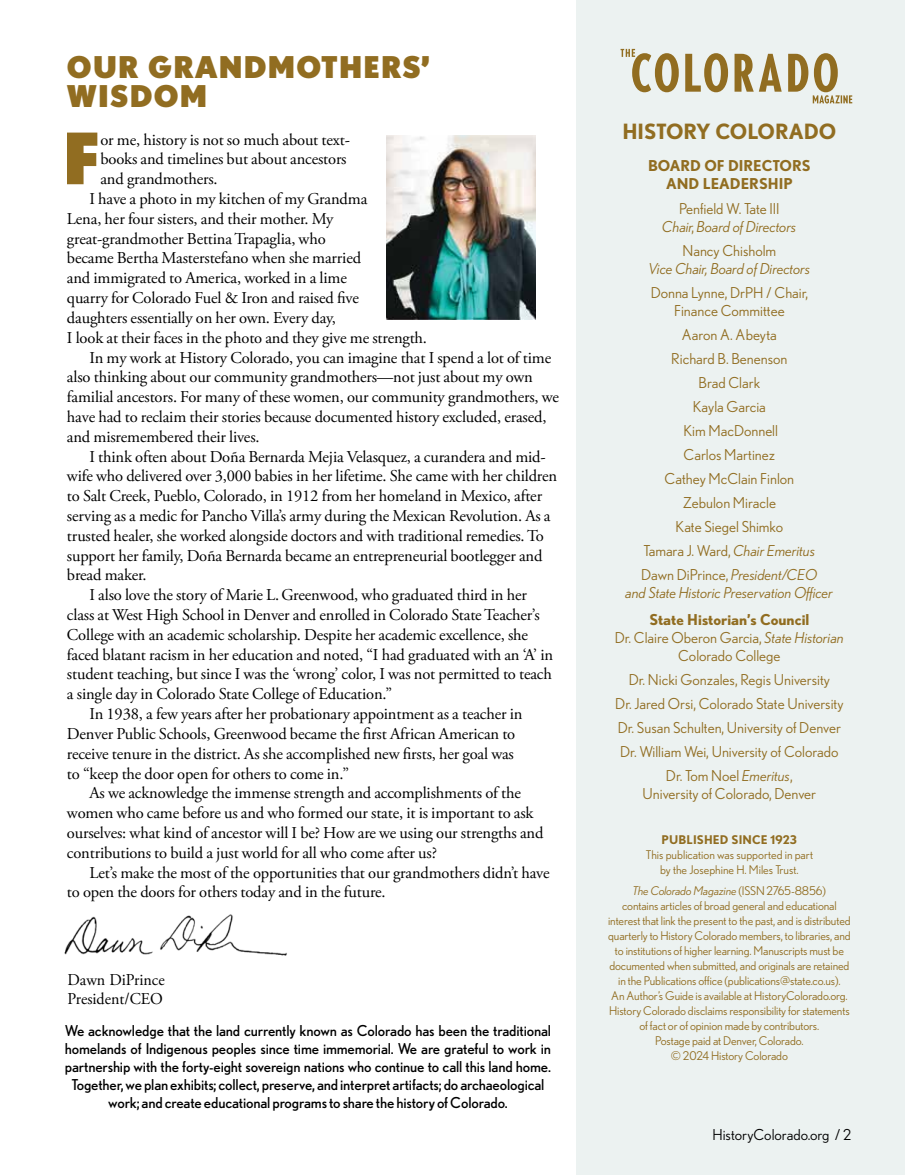
<style>
.page{position:relative;width:905px;height:1175px;background:#fff}
.page>*{position:absolute;margin:0;border:0;box-sizing:border-box;transform-origin:0 0}
.t1{font:900 70.8px "Nobel";color:#916d21}
.t2{font:900 30px/28.5px "Nobel";letter-spacing:.04em;color:#916d21}
.t3{font:700 21px "Nobel";color:#916d21}
.t4{font:16.5px/19.8px "Adobe Garamond Pro";letter-spacing:-.01em;color:#000}
.t5{font:15px/24px "Nobel";color:#916d21;text-align:center}
.t6{font:15px/18px "Nobel";letter-spacing:-.01em;color:#000;text-align:center}
.t7{font:italic 15px/18px "Nobel";color:#916d21;text-align:center}
.t8{font:700 15px/18px "Nobel";color:#916d21;text-align:center}
.t9{font:15px "Nobel";color:#000}
.t10{font:12px/15px "Nobel";letter-spacing:-.01em;color:#916d21;text-align:center}
.t11{font:700 12px "Nobel";letter-spacing:.01em;color:#916d21}
.s1{font-style:normal}
.s2{font-style:italic}
.s3{font-weight:700}
</style>
<div class="page">
<div style="left:577px;top:0;width:327px;height:1174px;background:#ecf2f1"></div>
<svg style="left:620px;top:49px;width:232px;height:54px"></svg>
<img style="left:387px;top:135px;width:148px;height:184px">
<img style="left:64px;top:914px;width:223px;height:42px">
<h2 class="t2" style="left:67px;top:52px;width:364px">OUR GRANDMOTHERS’<br>WISDOM</h2>
<h1 class="t1" style="left:63px;top:115px;width:39px">F</h1>
<p class="t4" style="left:100px;top:130px;width:251px">or me, history is not so much about text-</p>
<p class="t4" style="left:100px;top:150px;width:248px">books and timelines but about ancestors</p>
<p class="t4" style="left:100px;top:170px;width:119px">and grandmothers.</p>
<p class="t4" style="left:89px;top:189px;width:279px">I have a photo in my kitchen of my Grandma</p>
<p class="t4" style="left:67px;top:209px;width:268px">Lena, her four sisters, and their mother. My</p>
<p class="t4" style="left:67px;top:229px;width:260px">great-grandmother Bettina Trapaglia, who</p>
<p class="t4" style="left:67px;top:249px;width:295px">became Bertha Masterstefano when she married</p>
<p class="t4" style="left:67px;top:269px;width:281px">and immigrated to America, worked in a lime</p>
<p class="t4" style="left:67px;top:288px;width:293px">quarry for Colorado Fuel &amp; Iron and raised five</p>
<p class="t4" style="left:67px;top:308px;width:270px">daughters essentially on her own. Every day,</p>
<p class="t4" style="left:67px;top:328px;width:361px">I look at their faces in the photo and they give me strength.</p>
<p class="t4" style="left:89px;top:348px;width:463px">In my work at History Colorado, you can imagine that I spend a lot of time</p>
<p class="t4" style="left:67px;top:368px;width:467px">also thinking about our community grandmothers—not just about my own</p>
<p class="t4" style="left:67px;top:387px;width:493px">familial ancestors. For many of these women, our community grandmothers, we</p>
<p class="t4" style="left:67px;top:407px;width:481px">have had to reclaim their stories because documented history excluded, erased,</p>
<p class="t4" style="left:67px;top:427px;width:194px">and misremembered their lives.</p>
<p class="t4" style="left:89px;top:447px;width:458px">I think often about Doña Bernarda Mejia Velasquez, a curandera and mid-</p>
<p class="t4" style="left:67px;top:467px;width:491px">wife who delivered over 3,000 babies in her lifetime. She came with her children</p>
<p class="t4" style="left:67px;top:486px;width:476px">to Salt Creek, Pueblo, Colorado, in 1912 from her homeland in Mexico, after</p>
<p class="t4" style="left:67px;top:506px;width:485px">serving as a medic for Pancho Villa’s army during the Mexican Revolution. As a</p>
<p class="t4" style="left:67px;top:526px;width:478px">trusted healer, she worked alongside doctors and with traditional remedies. To</p>
<p class="t4" style="left:67px;top:546px;width:477px">support her family, Doña Bernarda became an entrepreneurial bootlegger and</p>
<p class="t4" style="left:67px;top:566px;width:81px">bread maker.</p>
<p class="t4" style="left:89px;top:585px;width:439px">I also love the story of Marie L. Greenwood, who graduated third in her</p>
<p class="t4" style="left:67px;top:605px;width:474px">class at West High School in Denver and enrolled in Colorado State Teacher’s</p>
<p class="t4" style="left:67px;top:625px;width:462px">College with an academic scholarship. Despite her academic excellence, she</p>
<p class="t4" style="left:67px;top:645px;width:487px">faced blatant racism in her education and noted, “I had graduated with an ‘A’ in</p>
<p class="t4" style="left:67px;top:665px;width:486px">student teaching, but since I was the ‘wrong’ color, I was not permitted to teach</p>
<p class="t4" style="left:67px;top:684px;width:327px">a single day in Colorado State College of Education.”</p>
<p class="t4" style="left:89px;top:704px;width:434px">In 1938, a few years after her probationary appointment as a teacher in</p>
<p class="t4" style="left:67px;top:724px;width:450px">Denver Public Schools, Greenwood became the first African American to</p>
<p class="t4" style="left:67px;top:744px;width:448px">receive tenure in the district. As she accomplished new firsts, her goal was</p>
<p class="t4" style="left:67px;top:764px;width:283px">to “keep the door open for others to come in.”</p>
<p class="t4" style="left:89px;top:783px;width:433px">As we acknowledge the immense strength and accomplishments of the</p>
<p class="t4" style="left:67px;top:803px;width:468px">women who came before us and who formed our state, it is important to ask</p>
<p class="t4" style="left:67px;top:823px;width:478px">ourselves: what kind of ancestor will I be? How are we using our strengths and</p>
<p class="t4" style="left:67px;top:843px;width:371px">contributions to build a just world for all who come after us?</p>
<p class="t4" style="left:89px;top:863px;width:461px">Let’s make the most of the opportunities that our grandmothers didn’t have</p>
<p class="t4" style="left:67px;top:882px;width:320px">to open the doors for others today and in the future.</p>
<p class="t4" style="left:68px;top:970px;width:99px">Dawn DiPrince<br>President/CEO</p>
<p class="t6" style="left:65px;top:1021px;width:487px">We acknowledge that the land currently known as Colorado has been the traditional homelands of Indigenous peoples since time immemorial. We are grateful to work in partnership with the forty-eight sovereign nations who continue to call this land home.<br>Together, we plan exhibits; collect, preserve, and interpret artifacts; do archaeological work; and create educational programs to share the history of Colorado.</p>
<p class="t3" style="left:622px;top:119px;width:215px">HISTORY COLORADO</p>
<p class="t8" style="left:648px;top:156px;width:164px">BOARD OF DIRECTORS<br>AND LEADERSHIP</p>
<p class="t7" style="left:662px;top:199px;width:136px"><span class="s1">Penfield W. Tate III<br></span>Chair<span class="s1">,</span> Board of Directors</p>
<p class="t5" style="left:682px;top:238px;width:95px">Nancy Chisholm</p>
<p class="t7" style="left:648px;top:259px;width:163px">Vice Chair, Board of Directors</p>
<p class="t5" style="left:650px;top:283px;width:159px;line-height:18px">Donna Lynne, DrPH / Chair,<br>Finance Committee</p>
<p class="t5" style="left:641px;top:322px;width:178px">Aaron A. Abeyta<br>Richard B. Benenson<br>Brad Clark<br>Kayla Garcia<br>Kim MacDonnell<br>Carlos Martinez<br>Cathey McClain Finlon<br>Zebulon Miracle<br>Kate Siegel Shimko<br>Tamara J. Ward, <span class="s2">Chair Emeritus<br></span>Dawn DiPrince, <span class="s2">President/CEO</span></p>
<p class="t7" style="left:625px;top:583px;width:209px">and State Historic Preservation Officer</p>
<p class="t5" style="left:614px;top:610px;width:231px;line-height:18px"><span class="s3">State Historian’s Council<br></span>Dr. Claire Oberon Garcia, <span class="s2">State Historian<br></span>Colorado College</p>
<p class="t5" style="left:615px;top:667px;width:230px">Dr. Nicki Gonzales, Regis University<br>Dr. Jared Orsi, Colorado State University Dr. Susan Schulten, University of Denver Dr. William Wei, University of Colorado Dr. Tom Noel <span class="s2">Emeritus</span>,</p>
<p class="t5" style="left:642px;top:781px;width:175px">University of Colorado, Denver</p>
<p class="t11" style="left:661px;top:832px;width:137px">PUBLISHED SINCE 1923</p>
<p class="t10" style="left:645px;top:846px;width:169px">This publication was supported in part by the Josephine H. Miles Trust.</p>
<p class="t10" style="left:608px;top:882px;width:244px"><span class="s2">The Colorado Magazine</span> (ISSN 2765-8856)<br>contains articles of broad general and educational interest that link the present to the past, and is distributed quarterly to History Colorado members, to libraries, and to institutions of higher learning. Manuscripts must be documented when submitted, and originals are retained in the Publications office (publications@state.co.us).<br>An Author’s Guide is available at HistoryColorado.org.<br>History Colorado disclaims responsibility for statements of fact or of opinion made by contributors.<br>Postage paid at Denver, Colorado.<br>© 2024 History Colorado</p>
<p class="t9" style="left:712px;top:1126px;width:141px">HistoryColorado.org / 2</p>
</div>
